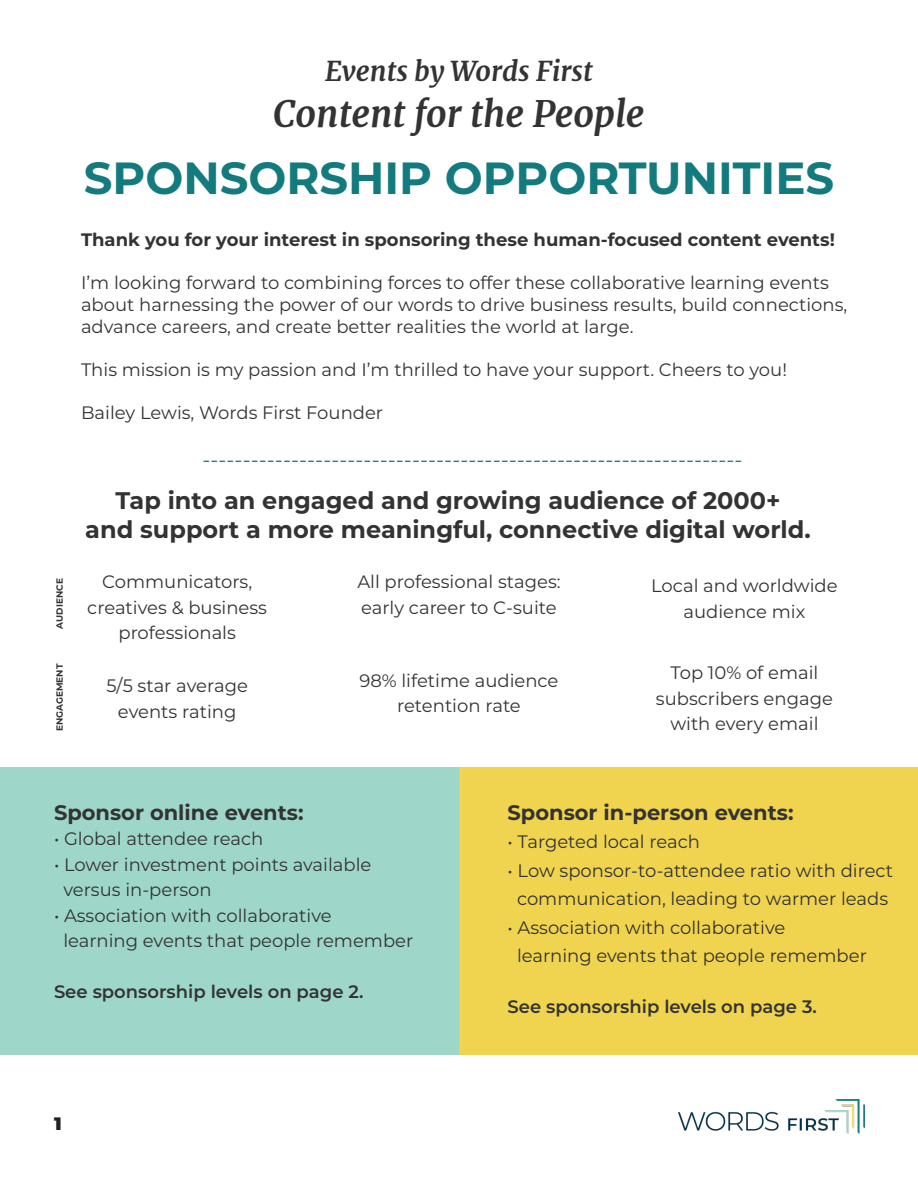
<style>
.page{position:relative;width:918px;height:1188px;background:#fff}
.page>*{position:absolute;margin:0;border:0;box-sizing:border-box;transform-origin:0 0}
.t1{font:700 45px "Montserrat";color:#137b7d}
.t2{font:italic 700 36px "Merriweather";color:#323332}
.t3{font:italic 700 27px "Merriweather";color:#323332}
.t4{font:700 24px/28.8px "Montserrat";color:#323332;text-align:center}
.t5{font:21px "Montserrat";color:#117a7d}
.t6{font:700 21px "Montserrat";color:#323332}
.t7{font:18px/25.5px "Montserrat";color:#323332;text-align:center}
.t8{font:700 18px "Montserrat";color:#323332}
.t9{font:600 18px "Montserrat";color:#323332}
.t10{font:900 18px "Montserrat";color:#231f20}
.t11{font:700 9px "Montserrat";color:#323332}
</style>
<div class="page">
<img style="left:678px;top:1099px;width:186px;height:35px">
<div style="left:0;top:767px;width:459px;height:287px;background:#9ed7c9"></div>
<div style="left:459px;top:767px;width:459px;height:287px;background:#f0d44f"></div>
<p class="t3" style="left:325px;top:54px;width:269px">Events by Words First</p>
<p class="t2" style="left:273px;top:92px;width:373px">Content for the People</p>
<p class="t1" style="left:84px;top:146px;width:752px">SPONSORSHIP OPPORTUNITIES</p>
<p class="t8" style="left:81px;top:227px;width:755px">Thank you for your interest in sponsoring these human-focused content events!</p>
<p class="t7" style="left:81px;top:272px;width:768px;line-height:21.6px;text-align:left">I’m looking forward to combining forces to offer these collaborative learning events about harnessing the power of our words to drive business results, build connections, advance careers, and create better realities the world at large.</p>
<p class="t7" style="left:81px;top:356px;width:708px">This mission is my passion and I’m thrilled to have your support. Cheers to you!</p>
<p class="t7" style="left:81px;top:399px;width:304px">Bailey Lewis, Words First Founder</p>
<p class="t5" style="left:202px;top:445px;width:542px">-------------------------------------------------------------------</p>
<p class="t11" style="left:53px;top:629px;width:52px;rotate:-90deg">AUDIENCE</p>
<p class="t11" style="left:53px;top:731px;width:69px;rotate:-90deg">ENGAGEMENT</p>
<p class="t4" style="left:85px;top:485px;width:727px">Tap into an engaged and growing audience of 2000+<br>and support a more meaningful, connective digital world.</p>
<p class="t7" style="left:87px;top:569px;width:181px">Communicators, creatives &amp; business professionals</p>
<p class="t7" style="left:357px;top:569px;width:205px;text-align:left">All professional stages: early career to C-suite</p>
<p class="t7" style="left:651px;top:573px;width:188px">Local and worldwide audience mix</p>
<p class="t7" style="left:106px;top:672px;width:143px">5/5 star average events rating</p>
<p class="t7" style="left:656px;top:659px;width:179px">Top 10% of email subscribers engage with every email</p>
<p class="t7" style="left:360px;top:667px;width:200px">98% lifetime audience</p>
<p class="t7" style="left:397px;top:692px;width:125px">retention rate</p>
<p class="t6" style="left:54px;top:797px;width:251px">Sponsor online events:</p>
<p class="t7" style="left:54px;top:826px;width:211px">• Global attendee reach</p>
<p class="t7" style="left:54px;top:851px;width:319px">• Lower investment points available</p>
<p class="t7" style="left:63px;top:877px;width:150px">versus in-person</p>
<p class="t7" style="left:54px;top:902px;width:279px">• Association with collaborative</p>
<p class="t7" style="left:63px;top:928px;width:351px">learning events that people remember</p>
<p class="t9" style="left:54px;top:979px;width:311px">See sponsorship levels on page 2.</p>
<p class="t10" style="left:54px;top:1110px;width:9px">1</p>
<p class="t6" style="left:508px;top:797px;width:287px">Sponsor in-person events:</p>
<p class="t7" style="left:508px;top:829px;width:194px">• Targeted local reach</p>
<p class="t7" style="left:508px;top:857px;width:387px">• Low sponsor-to-attendee ratio with direct</p>
<p class="t7" style="left:517px;top:886px;width:373px">communication, leading to warmer leads</p>
<p class="t7" style="left:508px;top:914px;width:279px">• Association with collaborative</p>
<p class="t7" style="left:517px;top:943px;width:351px">learning events that people remember</p>
<p class="t9" style="left:508px;top:994px;width:311px">See sponsorship levels on page 3.</p>
</div>
